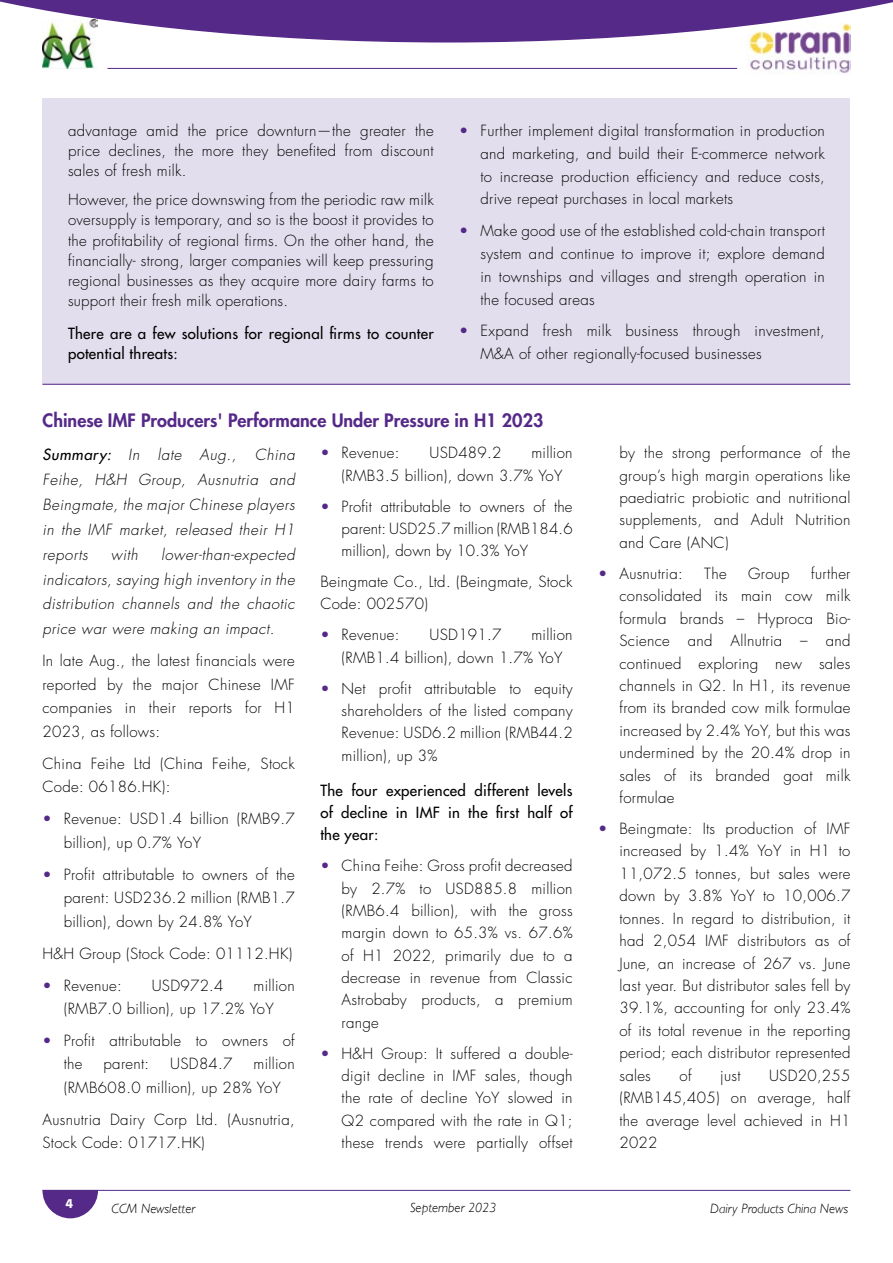
<style>
.page{position:relative;width:893px;height:1263px;background:#fff}
.page>*{position:absolute;margin:0;border:0;box-sizing:border-box;transform-origin:0 0}
.t1{font:800 18px "Futura Std";color:#552988}
.t2{font:300 15px/22.4px "Futura Std";letter-spacing:.02em;color:#000;text-align:justify}
.t3{font:italic 300 15px/24.9px "Futura Std";letter-spacing:.04em;color:#000;text-align:justify}
.t4{font:500 15px/22.4px "Futura Std";letter-spacing:.02em;color:#000}
.t5{font:italic 300 13.5px "Gill Sans";color:#000}
.t6{font:700 13.5px "Hind";color:#fff}
.s1{color:#552988}
.s2{font-weight:500}
</style>
<div class="page">
<svg style="left:42px;top:1190px;width:56px;height:28px"></svg>
<hr style="left:43px;top:1190px;width:807px;height:1px;background:#552988">
<img style="left:747px;top:43px;width:103px;height:30px">
<svg style="left:0;top:0;width:893px;height:43px"></svg>
<hr style="left:107px;top:68px;width:630px;height:1px;background:#552988">
<img style="left:42px;top:19px;width:56px;height:50px">
<div style="left:43px;top:98px;width:807px;height:287px;background:#e3deed"></div>
<hr style="left:43px;top:384px;width:807px;height:1px;background:#552988">
<p class="t2" style="left:68px;top:121px;width:367px;line-height:20.2px">advantage amid the price downturn—the greater the price declines, the more they benefited from discount sales of fresh milk.</p>
<p class="t2" style="left:68px;top:190px;width:367px;line-height:20.2px">However, the price downswing from the periodic raw milk oversupply is temporary, and so is the boost it provides to the profitability of regional firms. On the other hand, the financially- strong, larger companies will keep pressuring regional businesses as they acquire more dairy farms to support their fresh milk operations.</p>
<p class="t4" style="left:68px;top:324px;width:367px;line-height:20px">There are a few solutions for regional firms to counter potential threats:</p>
<p class="t2" style="left:480px;top:119px;width:346px;line-height:23px;text-indent:-21px"><span class="s1">•</span> Further implement digital transformation in production and marketing, and build their E-commerce network to increase production efficiency and reduce costs, drive repeat purchases in local markets</p>
<p class="t2" style="left:480px;top:219px;width:346px;line-height:23px;text-indent:-21px"><span class="s1">•</span> Make good use of the established cold-chain transport system and continue to improve it; explore demand in townships and villages and strength operation in the focused areas</p>
<p class="t2" style="left:480px;top:320px;width:346px;line-height:23px;text-indent:-21px"><span class="s1">•</span> Expand fresh milk business through investment,<br>M&amp;A of other regionally-focused businesses</p>
<p class="t1" style="left:43px;top:409px;width:502px">Chinese IMF Producers' Performance Under Pressure in H1 2023</p>
<p class="t3" style="left:43px;top:442px;width:254px"><span class="s2">Summary:</span> In late Aug., China Feihe, H&amp;H Group, Ausnutria and Beingmate, the major Chinese players in the IMF market, released their H1 reports</p>
<p class="t2" style="left:342px;top:442px;width:233px;text-indent:190px">million (RMB3.5 billion), down 3.7% YoY</p>
<p class="t2" style="left:342px;top:495px;width:233px;text-indent:-21px"><span class="s1">•</span> Profit attributable to owners of the parent: USD25.7 million (RMB184.6 million), down by 10.3% YoY</p>
<p class="t2" style="left:320px;top:571px;width:254px">Beingmate Co., Ltd. (Beingmate, Stock<br>Code: 002570)</p>
<p class="t2" style="left:320px;top:624px;width:81px"><span class="s1">•</span> Revenue:</p>
<p class="t2" style="left:430px;top:624px;width:73px">USD191.7</p>
<p class="t2" style="left:320px;top:442px;width:81px"><span class="s1">•</span> Revenue:</p>
<p class="t2" style="left:430px;top:442px;width:73px">USD489.2</p>
<p class="t3" style="left:43px;top:542px;width:254px;text-indent:119px">lower-than-expected indicators, saying high inventory in the distribution channels and the chaotic price war were making an impact.</p>
<p class="t2" style="left:43px;top:650px;width:254px;line-height:23.4px">In late Aug., the latest financials were reported by the major Chinese IMF companies in their reports for H1<br>2023, as follows:</p>
<p class="t2" style="left:43px;top:752px;width:254px;line-height:23.4px">China Feihe Ltd (China Feihe, Stock<br>Code: 06186.HK):</p>
<p class="t2" style="left:64px;top:807px;width:233px;line-height:23.4px;text-indent:-21px"><span class="s1">•</span> Revenue: USD1.4 billion (RMB9.7 billion), up 0.7% YoY</p>
<p class="t2" style="left:64px;top:863px;width:233px;line-height:23.4px;text-indent:-21px"><span class="s1">•</span> Profit attributable to owners of the parent: USD236.2 million (RMB1.7 billion), down by 24.8% YoY</p>
<p class="t2" style="left:43px;top:942px;width:251px">H&amp;H Group (Stock Code: 01112.HK)</p>
<p class="t2" style="left:43px;top:974px;width:81px"><span class="s1">•</span> Revenue:</p>
<p class="t2" style="left:152px;top:974px;width:73px">USD972.4</p>
<p class="t3" style="left:111px;top:542px;width:29px">with</p>
<p class="t2" style="left:342px;top:624px;width:233px;text-indent:190px">million (RMB1.4 billion), down 1.7% YoY</p>
<p class="t2" style="left:342px;top:677px;width:233px;text-indent:-21px"><span class="s1">•</span> Net profit attributable to equity shareholders of the listed company Revenue: USD6.2 million (RMB44.2 million), up 3%</p>
<p class="t4" style="left:320px;top:779px;width:254px;text-align:justify">The four experienced different levels of decline in IMF in the first half of the year:</p>
<p class="t2" style="left:342px;top:855px;width:233px;text-indent:-21px"><span class="s1">•</span> China Feihe: Gross profit decreased by 2.7% to USD885.8 million (RMB6.4 billion), with the gross margin down to 65.3% vs. 67.6% of H1 2022, primarily due to a decrease in revenue from Classic Astrobaby products, a premium range</p>
<p class="t2" style="left:342px;top:1042px;width:233px;text-indent:-21px"><span class="s1">•</span> H&amp;H Group: It suffered a double&shy;digit decline in IMF sales, though the rate of decline YoY slowed in Q2 compared with the rate in Q1; these trends were partially offset</p>
<p class="t2" style="left:64px;top:974px;width:233px;line-height:23.4px;text-indent:190px">million (RMB7.0 billion), up 17.2% YoY</p>
<p class="t2" style="left:64px;top:1029px;width:233px;line-height:23.4px;text-indent:-21px"><span class="s1">•</span> Profit attributable to owners of the</p>
<p class="t2" style="left:64px;top:1053px;width:233px;line-height:23.4px;text-indent:190px">million (RMB608.0 million), up 28% YoY</p>
<p class="t2" style="left:43px;top:1108px;width:254px;line-height:23.4px">Ausnutria Dairy Corp Ltd. (Ausnutria,<br>Stock Code: 01717.HK)</p>
<p class="t2" style="left:104px;top:1053px;width:47px">parent:</p>
<p class="t2" style="left:170px;top:1053px;width:64px">USD84.7</p>
<p class="t2" style="left:619px;top:442px;width:233px">by the strong performance of the group’s high margin operations like paediatric probiotic and nutritional supplements, and Adult Nutrition and Care (ANC)</p>
<p class="t2" style="left:598px;top:563px;width:86px"><span class="s1">•</span> Ausnutria:</p>
<p class="t2" style="left:704px;top:563px;width:24px">The</p>
<p class="t2" style="left:748px;top:563px;width:43px">Group</p>
<p class="t2" style="left:619px;top:562px;width:233px;text-indent:192px">further consolidated its main cow milk formula brands – Hyproca Bio-Science and Allnutria – and continued exploring new sales channels in Q2. In H1, its revenue from its branded cow milk formulae increased by 2.4% YoY, but this was undermined by the 20.4% drop in sales of its branded goat milk formulae</p>
<p class="t2" style="left:619px;top:818px;width:233px;text-indent:-21px"><span class="s1">•</span> Beingmate: Its production of IMF increased by 1.4% YoY in H1 to 11,072.5 tonnes, but sales were down by 3.8% YoY to 10,006.7 tonnes. In regard to distribution, it had 2,054 IMF distributors as of June, an increase of 267 vs. June last year. But distributor sales fell by 39.1%, accounting for only 23.4% of its total revenue in the reporting period; each distributor represented sales</p>
<p class="t2" style="left:679px;top:1064px;width:14px">of</p>
<p class="t2" style="left:720px;top:1064px;width:22px">just</p>
<p class="t2" style="left:619px;top:1064px;width:233px;text-indent:150px">USD20,255 (RMB145,405) on average, half the average level achieved in H1<br>2022</p>
<p class="t6" style="left:66px;top:1195px;width:9px">4</p>
<p class="t5" style="left:112px;top:1201px;width:85px">CCM Newsletter</p>
<p class="t5" style="left:410px;top:1200px;width:88px">September 2023</p>
<p class="t5" style="left:710px;top:1201px;width:139px">Dairy Products China News</p>
</div>
